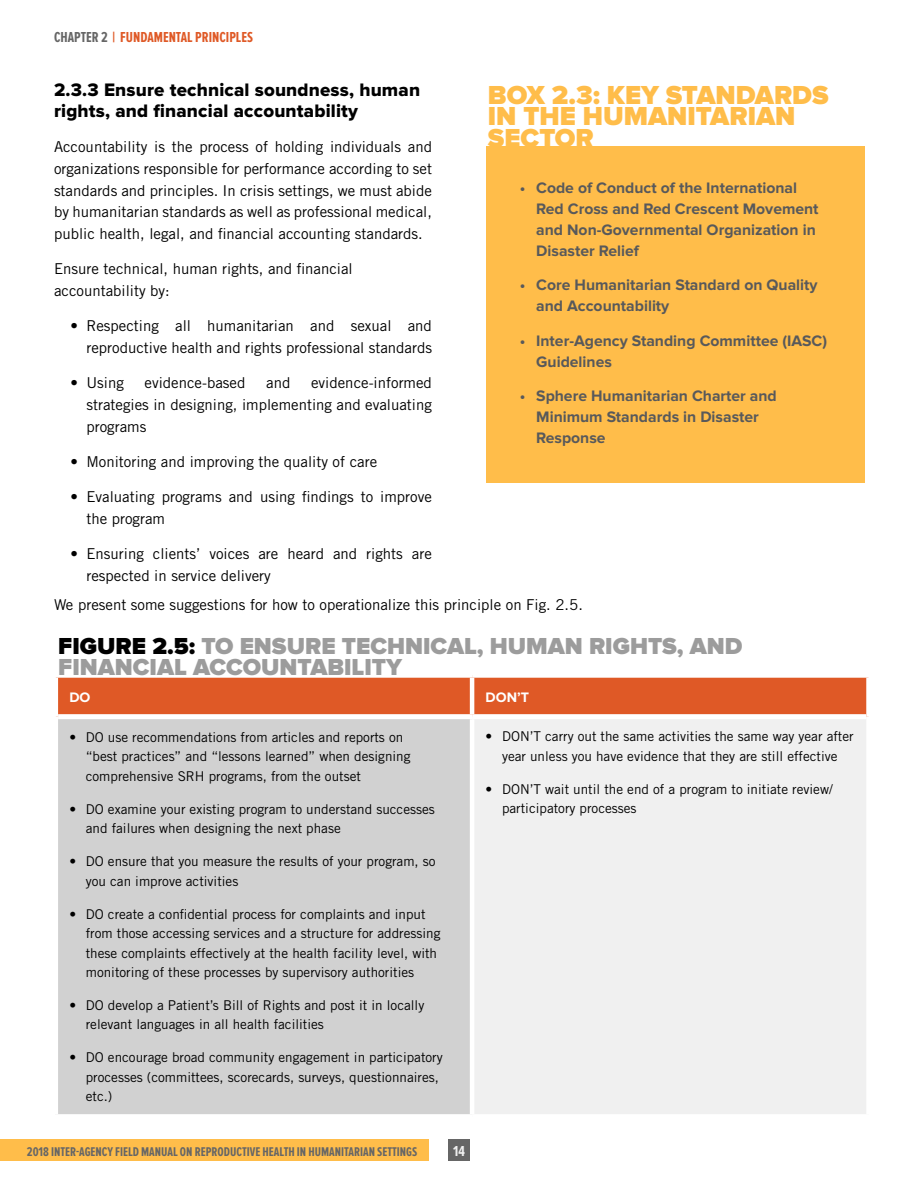
<style>
.page{position:relative;width:918px;height:1188px;background:#fff}
.page>*{position:absolute;margin:0;border:0;box-sizing:border-box;transform-origin:0 0}
.t1{font:900 27px/21.8px "Proxima Nova";color:#ffbd4a}
.t2{font:900 24px "Proxima Nova";color:#9c9c9c}
.t3{font:18.75px/21px "Proxima Nova Extrabld";letter-spacing:.01em;color:#000}
.t4{font:700 15.75px/21px "Proxima Nova";color:#58595b}
.t5{font:15px/21.8px "Trade Gothic LT Std";color:#000}
.t6{font:700 15px "Proxima Nova Ex Cn";color:#df5926}
.t7{font:700 15px "Proxima Nova Ex Cn";color:#f0f0f0}
.t8{font:700 14.25px "Proxima Nova";color:#fff}
.t9{font:13.5px/19.5px "Trade Gothic LT Std";color:#000}
.t10{font:700 13.2px "Proxima Nova Ex Cn";color:#666}
.s1{color:#666}
.s2{color:#000}
</style>
<div class="page">
<div style="left:448px;top:1139px;width:22px;height:22px;background:#666"></div>
<div style="left:0;top:1139px;width:429px;height:22px;background:#ffbd4a"></div>
<div style="left:486px;top:147px;width:378px;height:336px;background:#ffbd4a"></div>
<div style="left:58px;top:678px;width:808px;height:36px;background:#df5926"></div>
<div style="left:56px;top:717px;width:416px;height:400px;background:#d1d1d1"></div>
<div style="left:472px;top:717px;width:397px;height:400px;background:#f0f0f0"></div>
<div style="left:58px;top:714px;width:414px;height:5px;background:#fff"></div>
<div style="left:472px;top:714px;width:394px;height:5px;background:#fff"></div>
<div style="left:54px;top:1114px;width:418px;height:5px;background:#fff"></div>
<div style="left:472px;top:1114px;width:399px;height:5px;background:#fff"></div>
<hr style="left:470px;top:678px;width:4px;height:36px;background:#fff">
<hr style="left:54px;top:717px;width:4px;height:397px;background:#fff">
<hr style="left:470px;top:719px;width:4px;height:395px;background:#fff">
<div style="left:866px;top:717px;width:5px;height:397px;background:#fff"></div>
<p class="t6" style="left:54px;top:29px;width:201px"><span class="s1">CHAPTER 2</span> | FUNDAMENTAL PRINCIPLES</p>
<h3 class="t3" style="left:54px;top:80px;width:368px">2.3.3 Ensure technical soundness, human rights, and financial accountability</h3>
<p class="t5" style="left:54px;top:136px;width:380px;text-align:justify">Accountability is the process of holding individuals and organizations responsible for performance according to set standards and principles. In crisis settings, we must abide by humanitarian standards as well as professional medical, public health, legal, and financial accounting standards.</p>
<p class="t5" style="left:54px;top:258px;width:300px">Ensure technical, human rights, and financial accountability by:</p>
<p class="t5" style="left:70px;top:315px;width:363px;text-align:right">• Respecting all humanitarian and sexual and reproductive health and rights professional standards</p>
<p class="t5" style="left:70px;top:372px;width:55px">• Using</p>
<p class="t5" style="left:145px;top:372px;width:102px">evidence-based</p>
<p class="t5" style="left:266px;top:372px;width:26px">and</p>
<p class="t5" style="left:86px;top:372px;width:347px;text-align:justify;text-indent:225px">evidence-informed strategies in designing, implementing and evaluating programs</p>
<p class="t5" style="left:70px;top:451px;width:308px">• Monitoring and improving the quality of care</p>
<p class="t5" style="left:86px;top:486px;width:347px;text-indent:-16px">• Evaluating programs and using findings to improve the program</p>
<p class="t5" style="left:86px;top:543px;width:347px;text-indent:-16px">• Ensuring clients’ voices are heard and rights are respected in service delivery</p>
<h1 class="t1" style="left:488px;top:85px;width:342px">BOX 2.3: KEY STANDAR DS<br>IN THE</h1>
<h1 class="t1" style="left:583px;top:106px;width:131px">HUMANITAR</h1>
<h1 class="t1" style="left:748px;top:106px;width:49px">IAN</h1>
<h1 class="t1" style="left:488px;top:128px;width:34px">SECT</h1>
<h1 class="t1" style="left:555px;top:128px;width:38px">OR</h1>
<p class="t4" style="left:536px;top:178px;width:284px;text-indent:-16px">• Code of Conduct of the International<br>Red Cross and Red Crescent Movement and Non-Governmental Organization in<br>Disaster Relief</p>
<p class="t4" style="left:536px;top:275px;width:283px;text-indent:-16px">• Core Humanitarian Standard on Quality and Accountability</p>
<p class="t4" style="left:536px;top:331px;width:292px;text-indent:-16px">• Inter-Agency Standing Committee (IASC)<br>Guidelines</p>
<p class="t4" style="left:536px;top:386px;width:242px;text-indent:-16px">• Sphere Humanitarian Charter and<br>Minimum Standards in Disaster<br>Response</p>
<p class="t5" style="left:54px;top:594px;width:530px">We present some suggestions for how to operationalize this principle on Fig. 2.5.</p>
<h2 class="t2" style="left:58px;top:632px;width:301px"><span class="s2">FIGURE 2.5:</span> TO ENSURE TECH</h2>
<h2 class="t2" style="left:405px;top:632px;width:339px">NICAL, HUMAN RIGHTS, AND</h2>
<h2 class="t2" style="left:58px;top:653px;width:153px">FINANCIAL ACC</h2>
<h2 class="t2" style="left:243px;top:653px;width:71px">OUNTAB</h2>
<h2 class="t2" style="left:344px;top:653px;width:59px">ILITY</h2>
<p class="t8" style="left:69px;top:689px;width:23px">DO</p>
<p class="t8" style="left:486px;top:689px;width:45px">DON’T</p>
<p class="t9" style="left:86px;top:727px;width:326px;text-indent:-16px">• DO use recommendations from articles and reports on “best practices” and “lessons learned” when designing comprehensive SRH programs, from the outset</p>
<p class="t9" style="left:86px;top:799px;width:351px;text-indent:-16px">• DO examine your existing program to understand successes and failures when designing the next phase</p>
<p class="t9" style="left:86px;top:851px;width:351px;text-indent:-16px">• DO ensure that you measure the results of your program, so you can improve activities</p>
<p class="t9" style="left:86px;top:904px;width:356px;text-indent:-16px">• DO create a confidential process for complaints and input from those accessing services and a structure for addressing these complaints effectively at the health facility level, with monitoring of these processes by supervisory authorities</p>
<p class="t9" style="left:86px;top:995px;width:340px;text-indent:-16px">• DO develop a Patient’s Bill of Rights and post it in locally relevant languages in all health facilities</p>
<p class="t9" style="left:86px;top:1048px;width:358px;text-indent:-16px">• DO encourage broad community engagement in participatory processes (committees, scorecards, surveys, questionnaires, etc.)</p>
<p class="t9" style="left:486px;top:727px;width:370px;text-align:center">• DON’T carry out the same activities the same way year after year unless you have evidence that they are still effective</p>
<p class="t9" style="left:502px;top:779px;width:332px;text-indent:-16px">• DON’T wait until the end of a program to initiate review/ participatory processes</p>
<p class="t10" style="left:27px;top:1144px;width:392px">2018 INTER-AGENCY FIELD MANUAL ON REPRODUCTIVE HEALTH IN HUMANITARIAN SETTINGS</p>
<p class="t7" style="left:453px;top:1142px;width:13px">14</p>
</div>
